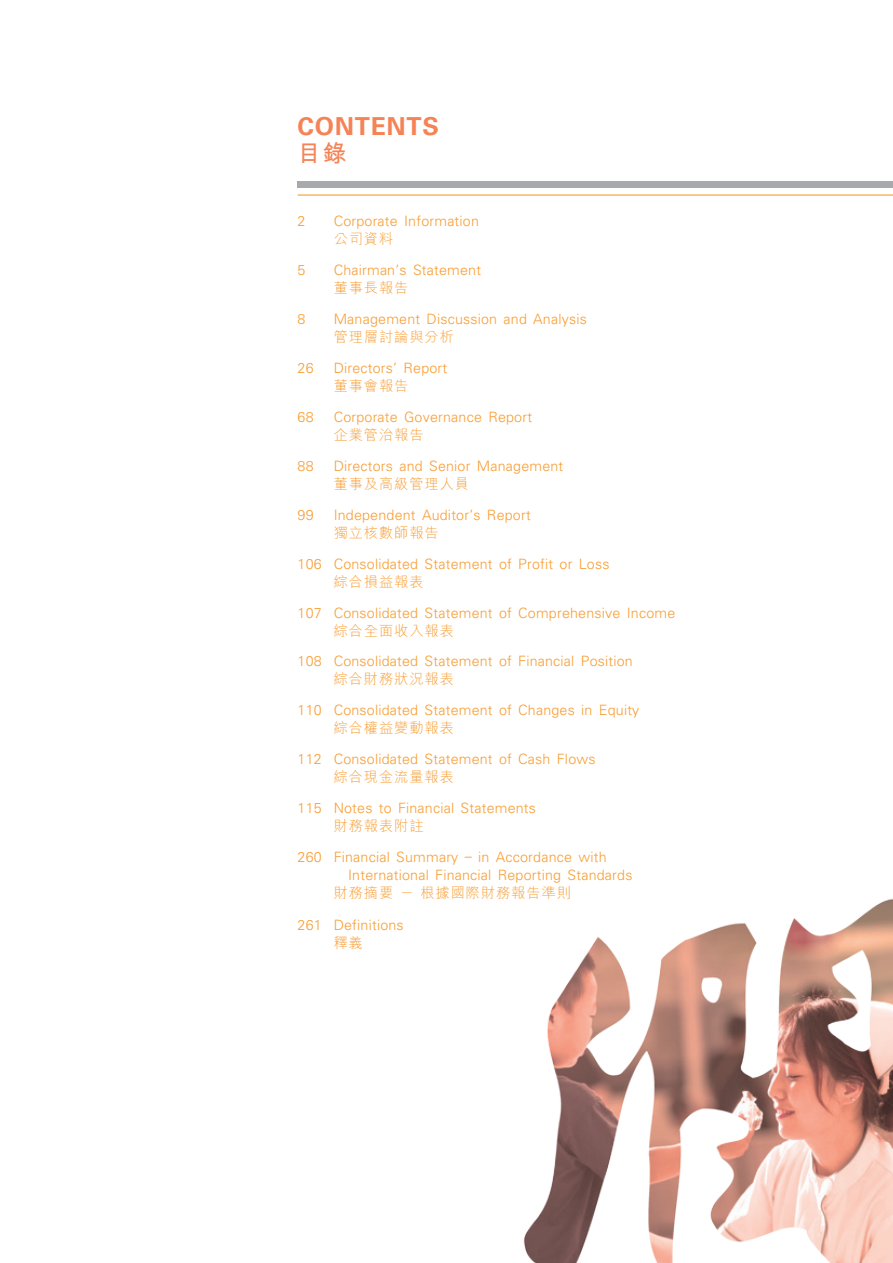
<style>
.page{position:relative;width:893px;height:1263px;background:#fff}
.page>*{position:absolute;margin:0;border:0;box-sizing:border-box;transform-origin:0 0}
.t1{font:700 24.75px "Univers LT Std";letter-spacing:.03em;color:#f58355}
.t2{font:700 24px "M Hei HK";color:#f58355}
._01_Body_Text{font:300 14.25px "Univers LT Std";letter-spacing:.015em;color:#f89d33}
._01_Body_Text-2{font:300 14.25px "M Hei HK";letter-spacing:.065em;color:#f89d33}
</style>
<div class="page">
<img style="left:523px;top:898px;width:370px;height:365px">
<div style="left:298px;top:182px;width:595px;height:6px;background:#a8a9ad"></div>
<hr style="left:298px;top:194px;width:595px;height:2px;background:#f89d33">
<h1 class="t1" style="left:298px;top:112px;width:143px">CONTENTS</h1>
<h2 class="t2" style="left:298px;top:136px;width:50px">目錄</h2>
<p class="_01_Body_Text" style="left:298px;top:213px;width:9px">2</p>
<p class="_01_Body_Text" style="left:334px;top:213px;width:147px">Corporate Information</p>
<p class="_01_Body_Text-2" style="left:334px;top:229px;width:61px">公司資料</p>
<p class="_01_Body_Text" style="left:298px;top:262px;width:9px">5</p>
<p class="_01_Body_Text" style="left:334px;top:262px;width:149px">Chairman’s Statement</p>
<p class="_01_Body_Text-2" style="left:334px;top:278px;width:76px">董事長報告</p>
<p class="_01_Body_Text" style="left:298px;top:310px;width:9px">8</p>
<p class="_01_Body_Text" style="left:334px;top:310px;width:255px">Management Discussion and Analysis</p>
<p class="_01_Body_Text-2" style="left:334px;top:327px;width:122px">管理層討論與分析</p>
<p class="_01_Body_Text" style="left:298px;top:359px;width:18px">26</p>
<p class="_01_Body_Text" style="left:334px;top:359px;width:115px">Directors’ Report</p>
<p class="_01_Body_Text-2" style="left:334px;top:376px;width:76px">董事會報告</p>
<p class="_01_Body_Text" style="left:298px;top:408px;width:18px">68</p>
<p class="_01_Body_Text" style="left:334px;top:408px;width:200px">Corporate Governance Report</p>
<p class="_01_Body_Text-2" style="left:334px;top:425px;width:92px">企業管治報告</p>
<p class="_01_Body_Text" style="left:298px;top:457px;width:18px">88</p>
<p class="_01_Body_Text" style="left:334px;top:457px;width:231px">Directors and Senior Management</p>
<p class="_01_Body_Text-2" style="left:334px;top:474px;width:137px">董事及高級管理人員</p>
<p class="_01_Body_Text" style="left:298px;top:506px;width:18px">99</p>
<p class="_01_Body_Text" style="left:334px;top:506px;width:199px">Independent Auditor’s Report</p>
<p class="_01_Body_Text-2" style="left:334px;top:522px;width:107px">獨立核數師報告</p>
<p class="_01_Body_Text" style="left:298px;top:555px;width:26px">106</p>
<p class="_01_Body_Text" style="left:334px;top:555px;width:277px">Consolidated Statement of Profit or Loss</p>
<p class="_01_Body_Text-2" style="left:334px;top:571px;width:92px">綜合損益報表</p>
<p class="_01_Body_Text" style="left:298px;top:604px;width:26px">107</p>
<p class="_01_Body_Text" style="left:334px;top:604px;width:343px">Consolidated Statement of Comprehensive Income</p>
<p class="_01_Body_Text-2" style="left:334px;top:620px;width:122px">綜合全面收入報表</p>
<p class="_01_Body_Text" style="left:298px;top:653px;width:26px">108</p>
<p class="_01_Body_Text" style="left:334px;top:653px;width:301px">Consolidated Statement of Financial Position</p>
<p class="_01_Body_Text-2" style="left:334px;top:669px;width:122px">綜合財務狀況報表</p>
<p class="_01_Body_Text" style="left:298px;top:702px;width:26px">110</p>
<p class="_01_Body_Text" style="left:334px;top:702px;width:307px">Consolidated Statement of Changes in Equity</p>
<p class="_01_Body_Text-2" style="left:334px;top:718px;width:122px">綜合權益變動報表</p>
<p class="_01_Body_Text" style="left:298px;top:751px;width:26px">112</p>
<p class="_01_Body_Text" style="left:334px;top:751px;width:263px">Consolidated Statement of Cash Flows</p>
<p class="_01_Body_Text-2" style="left:334px;top:767px;width:122px">綜合現金流量報表</p>
<p class="_01_Body_Text" style="left:298px;top:799px;width:26px">115</p>
<p class="_01_Body_Text" style="left:334px;top:799px;width:204px">Notes to Financial Statements</p>
<p class="_01_Body_Text-2" style="left:334px;top:816px;width:92px">財務報表附註</p>
<p class="_01_Body_Text" style="left:298px;top:848px;width:26px">260</p>
<p class="_01_Body_Text" style="left:334px;top:848px;width:275px">Financial Summary – in Accordance with</p>
<p class="_01_Body_Text" style="left:348px;top:866px;width:286px">International Financial Reporting Standards</p>
<p class="_01_Body_Text-2" style="left:334px;top:883px;width:239px">財務摘要－根據國際財務報告準則</p>
<p class="_01_Body_Text" style="left:298px;top:917px;width:26px">261</p>
<p class="_01_Body_Text" style="left:334px;top:917px;width:72px">Definitions</p>
<p class="_01_Body_Text-2" style="left:334px;top:933px;width:31px">釋義</p>
</div>
